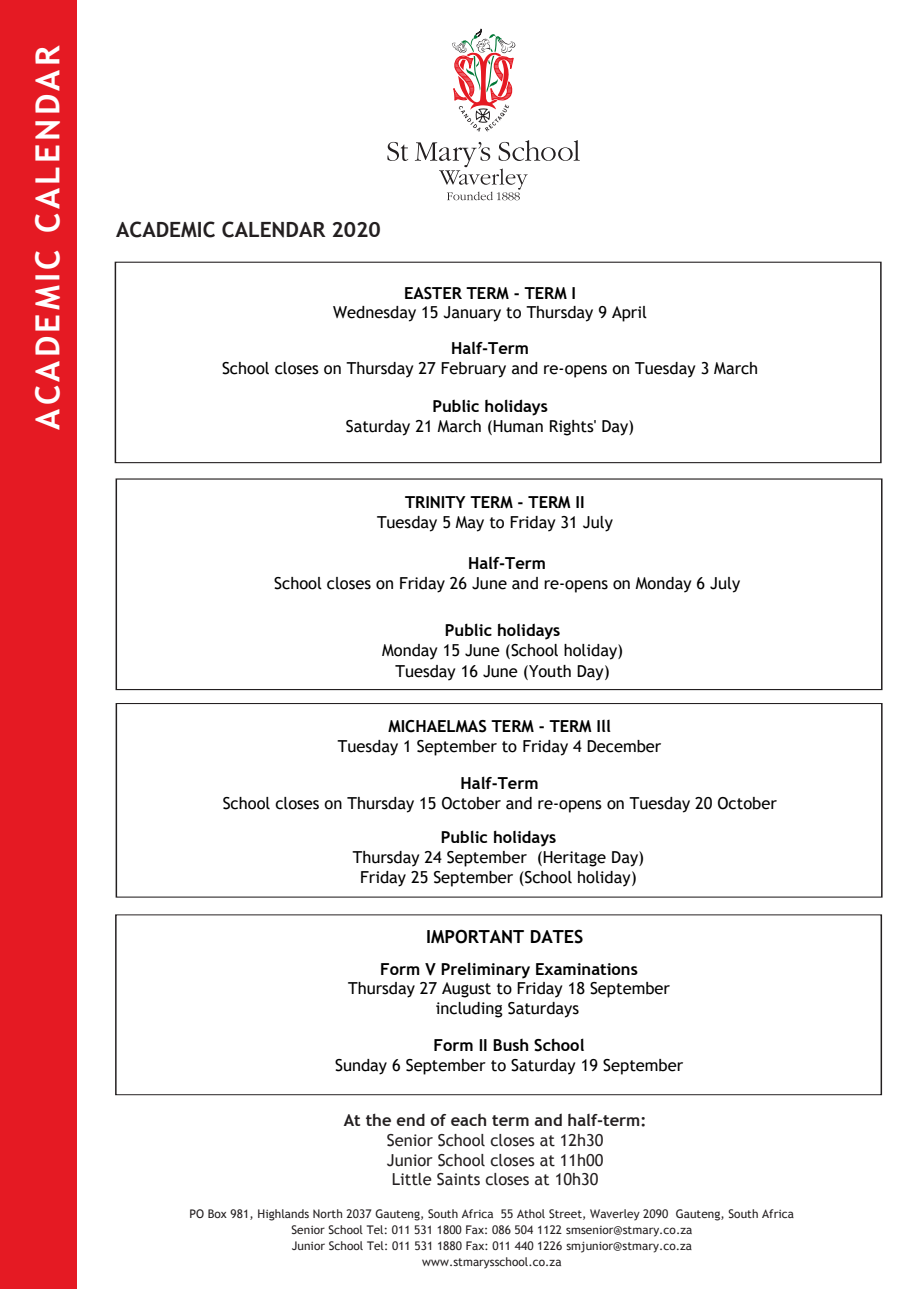
<style>
.page{position:relative;width:919px;height:1289px;background:#fff}
.page>*{position:absolute;margin:0;border:0;box-sizing:border-box;transform-origin:0 0}
.t1{font:700 33.3px "Trebuchet MS";letter-spacing:.1em;color:#fff}
.t2{font:700 21px "Trebuchet MS";color:#231f20}
.t3{font:700 18px "Trebuchet MS";color:#000}
.t4{font:16.5px/19.8px "Trebuchet MS";color:#000;text-align:center}
.t5{font:700 16.5px "Trebuchet MS";color:#000}
.t6{font:16.5px/19.8px "Trebuchet MS";color:#231f20;text-align:center}
.t7{font:700 16.5px "Trebuchet MS";color:#231f20}
.t8{font:11.85px/16px "Trebuchet MS";letter-spacing:.005em;color:#231f20;text-align:center}
</style>
<div class="page">
<div style="left:0;top:0;width:77px;height:1288px;background:#e51a23"></div>
<svg style="left:387px;top:142px;width:21px;height:19px"></svg>
<svg style="left:415px;top:140px;width:165px;height:60px"></svg>
<svg style="left:452px;top:29px;width:64px;height:103px"></svg>
<div style="left:115px;top:261px;width:766px;height:202px;border:1px solid #231f20"></div>
<div style="left:116px;top:478px;width:766px;height:212px;border:1px solid #231f20"></div>
<div style="left:116px;top:703px;width:766px;height:194px;border:1px solid #231f20"></div>
<div style="left:115px;top:914px;width:766px;height:181px;border:1px solid #231f20"></div>
<h1 class="t1" style="left:27px;top:429px;width:385px;rotate:-90deg">ACADEMIC CALENDAR</h1>
<p class="t2" style="left:116px;top:216px;width:266px">ACADEMIC CALENDAR 2020</p>
<p class="t5" style="left:404px;top:282px;width:174px">EASTER TERM - TERM I</p>
<p class="t4" style="left:333px;top:302px;width:315px">Wednesday 15 January to Thursday 9 April</p>
<p class="t5" style="left:451px;top:337px;width:79px">Half-Term</p>
<p class="t4" style="left:222px;top:358px;width:537px">School closes on Thursday 27 February and re-opens on Tuesday 3 March</p>
<p class="t5" style="left:432px;top:396px;width:117px">Public holidays</p>
<p class="t4" style="left:346px;top:416px;width:290px">Saturday 21 March (Human Rights' Day)</p>
<p class="t5" style="left:405px;top:491px;width:181px">TRINITY TERM - TERM II</p>
<p class="t4" style="left:377px;top:511px;width:237px">Tuesday 5 May to Friday 31 July</p>
<p class="t5" style="left:468px;top:553px;width:79px">Half-Term</p>
<p class="t4" style="left:274px;top:573px;width:467px">School closes on Friday 26 June and re-opens on Monday 6 July</p>
<p class="t5" style="left:445px;top:619px;width:117px">Public holidays</p>
<p class="t4" style="left:382px;top:640px;width:242px;line-height:20.4px">Monday 15 June (School holiday)<br>Tuesday 16 June (Youth Day)</p>
<p class="t5" style="left:388px;top:716px;width:224px">MICHAELMAS TERM - TERM Ill</p>
<p class="t4" style="left:338px;top:736px;width:325px">Tuesday 1 September to Friday 4 December</p>
<p class="t5" style="left:460px;top:772px;width:79px">Half-Term</p>
<p class="t4" style="left:223px;top:792px;width:555px">School closes on Thursday 15 October and re-opens on Tuesday 20 October</p>
<p class="t5" style="left:440px;top:827px;width:117px">Public holidays</p>
<p class="t4" style="left:353px;top:847px;width:293px">Thursday 24 September (Heritage Day)<br>Friday 25 September (School holiday)</p>
<p class="t3" style="left:426px;top:925px;width:158px">IMPORTANT DATES</p>
<p class="t5" style="left:380px;top:958px;width:259px">Form V Preliminary Examinations</p>
<p class="t4" style="left:348px;top:978px;width:323px">Thursday 27 August to Friday 18 September including Saturdays</p>
<p class="t5" style="left:433px;top:1034px;width:152px">Form II Bush School</p>
<p class="t4" style="left:335px;top:1055px;width:349px">Sunday 6 September to Saturday 19 September</p>
<p class="t7" style="left:344px;top:1109px;width:304px">At the end of each term and half-term:</p>
<p class="t6" style="left:387px;top:1130px;width:218px">Senior School closes at 12h30<br>Junior School closes at 11h00<br>Little Saints closes at 10h30</p>
<p class="t8" style="left:189px;top:1205px;width:606px">PO Box 981, Highlands North 2037 Gauteng, South Africa 55 Athol Street, Waverley 2090 Gauteng, South Africa Senior School Tel: 011 531 1800 Fax: 086 504 1122 smsenior@stmary.co.za<br>Junior School Tel: 011 531 1880 Fax: 011 440 1226 smjunior@stmary.co.za<br>www.stmarysschool.co.za</p>
</div>
